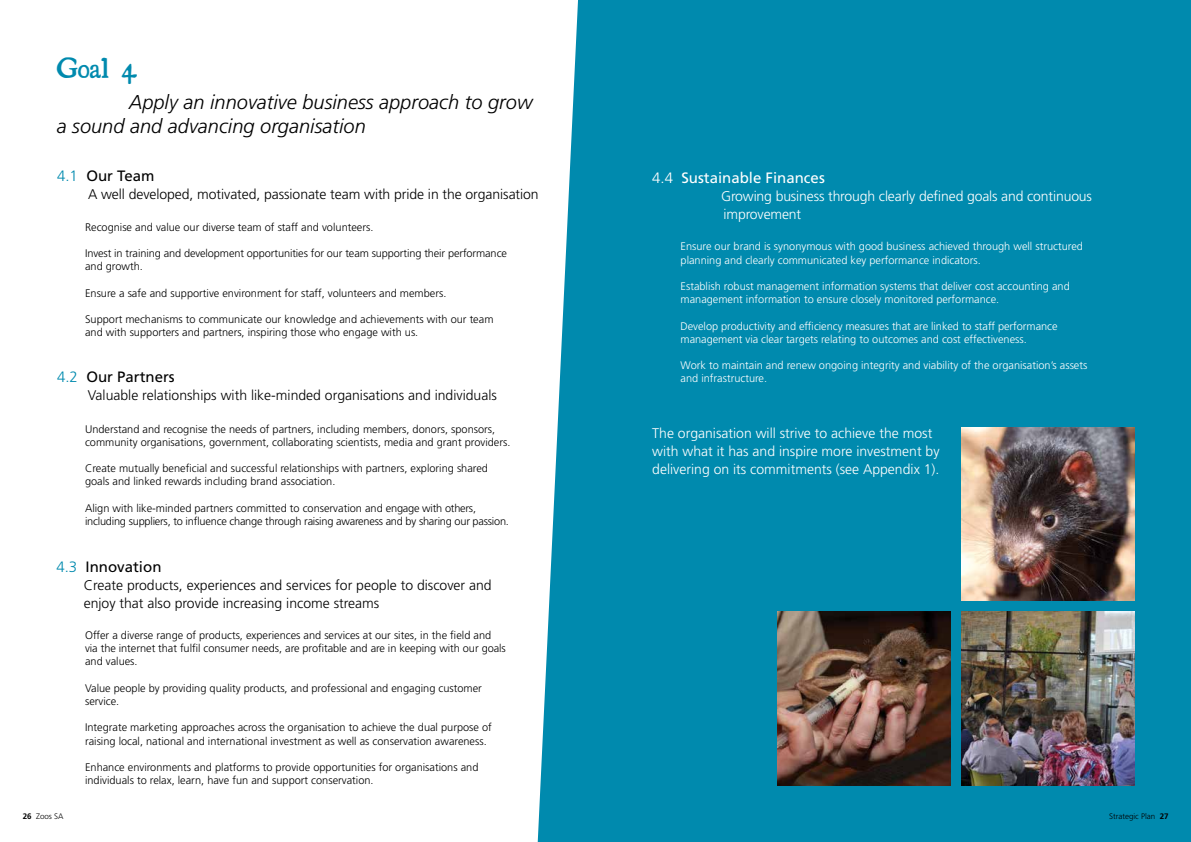
<style>
.page{position:relative;width:1191px;height:842px;background:#fff}
.page>*{position:absolute;margin:0;border:0;box-sizing:border-box;transform-origin:0 0}
.t1{font:28px "Essays 1743";color:#008aae}
.t2{font:italic 300 20px/24px "Frutiger LT Std";color:#000}
.t3{font:15px "Frutiger LT Std";color:#000}
.t4{font:15px "Frutiger LT Std";color:#fff}
.t5{font:300 14px/18px "Frutiger LT Std";color:#000}
.t6{font:300 14px/18px "Frutiger LT Std";color:#fff}
.t7{font:300 11px/13.2px "Frutiger LT Std";color:#000}
.t8{font:300 11px/13.2px "Frutiger LT Std";color:#fff}
.t9{font:300 11px/13.2px "Frutiger LT Std";letter-spacing:-.02em;color:#000}
.t10{font:300 8px "Frutiger LT Std";color:#000}
.s1{font-weight:300;color:#008aae}
.s2{font-weight:300}
.s3{font-weight:700}
</style>
<div class="page">
<div style="left:538px;top:0;width:653px;height:842px;background:#008aae"></div>
<img style="left:961px;top:427px;width:173px;height:174px">
<img style="left:777px;top:612px;width:173px;height:173px">
<img style="left:961px;top:612px;width:173px;height:173px">
<h1 class="t1" style="left:57px;top:52px;width:82px">Goal 4</h1>
<h2 class="t2" style="left:57px;top:90px;width:477px;text-indent:72px">Apply an innovative business approach to grow a sound and advancing organisation</h2>
<h3 class="t3" style="left:57px;top:167px;width:99px"><span class="s1">4.1</span> Our Team</h3>
<p class="t5" style="left:88px;top:185px;width:452px">A well developed, motivated, passionate team with pride in the organisation</p>
<p class="t7" style="left:85px;top:220px;width:290px">Recognise and value our diverse team of staff and volunteers.</p>
<p class="t7" style="left:85px;top:247px;width:423px">Invest in training and development opportunities for our team supporting their performance and growth.</p>
<p class="t7" style="left:85px;top:286px;width:363px">Ensure a safe and supportive environment for staff, volunteers and members.</p>
<p class="t7" style="left:85px;top:313px;width:410px">Support mechanisms to communicate our knowledge and achievements with our team and with supporters and partners, inspiring those who engage with us.</p>
<h3 class="t3" style="left:57px;top:368px;width:119px"><span class="s1">4.2</span> Our Partners</h3>
<p class="t5" style="left:88px;top:386px;width:410px">Valuable relationships with like-minded organisations and individuals</p>
<p class="t7" style="left:85px;top:422px;width:427px">Understand and recognise the needs of partners, including members, donors, sponsors, community organisations, government, collaborating scientists, media and grant providers.</p>
<p class="t7" style="left:85px;top:462px;width:404px">Create mutually beneficial and successful relationships with partners, exploring shared goals and linked rewards including brand association.</p>
<p class="t9" style="left:85px;top:501px;width:425px">Align with like-minded partners committed to conservation and engage with others, including suppliers, to influence change through raising awareness and by sharing our passion.</p>
<h3 class="t3" style="left:56px;top:558px;width:107px"><span class="s1">4.3</span> Innovation</h3>
<p class="t5" style="left:84px;top:577px;width:409px">Create products, experiences and services for people to discover and enjoy that also provide increasing income streams</p>
<p class="t7" style="left:85px;top:629px;width:422px">Offer a diverse range of products, experiences and services at our sites, in the field and via the internet that fulfil consumer needs, are profitable and are in keeping with our goals and values.</p>
<p class="t7" style="left:85px;top:681px;width:398px">Value people by providing quality products, and professional and engaging customer service.</p>
<p class="t7" style="left:85px;top:721px;width:408px">Integrate marketing approaches across the organisation to achieve the dual purpose of raising local, national and international investment as well as conservation awareness.</p>
<p class="t7" style="left:85px;top:761px;width:395px">Enhance environments and platforms to provide opportunities for organisations and individuals to relax, learn, have fun and support conservation.</p>
<h3 class="t4" style="left:652px;top:169px;width:174px"><span class="s2">4.4</span> Sustainable Finances</h3>
<p class="t6" style="left:721px;top:187px;width:372px">Growing business through clearly defined goals and continuous improvement</p>
<p class="t8" style="left:680px;top:240px;width:404px">Ensure our brand is synonymous with good business achieved through well structured planning and clearly communicated key performance indicators.</p>
<p class="t8" style="left:680px;top:280px;width:391px">Establish robust management information systems that deliver cost accounting and management information to ensure closely monitored performance.</p>
<p class="t8" style="left:680px;top:319px;width:378px">Develop productivity and efficiency measures that are linked to staff performance management via clear targets relating to outcomes and cost effectiveness.</p>
<p class="t8" style="left:680px;top:359px;width:408px">Work to maintain and renew ongoing integrity and viability of the organisation’s assets and infrastructure.</p>
<p class="t6" style="left:652px;top:424px;width:289px">The organisation will strive to achieve the most with what it has and inspire more investment by delivering on its commitments (see Appendix 1).</p>
<p class="t10" style="left:23px;top:812px;width:42px"><span class="s3">26</span> Zoos SA</p>
<p class="t10" style="left:1109px;top:811px;width:61px">Strategic Plan <span class="s3">27</span></p>
</div>
